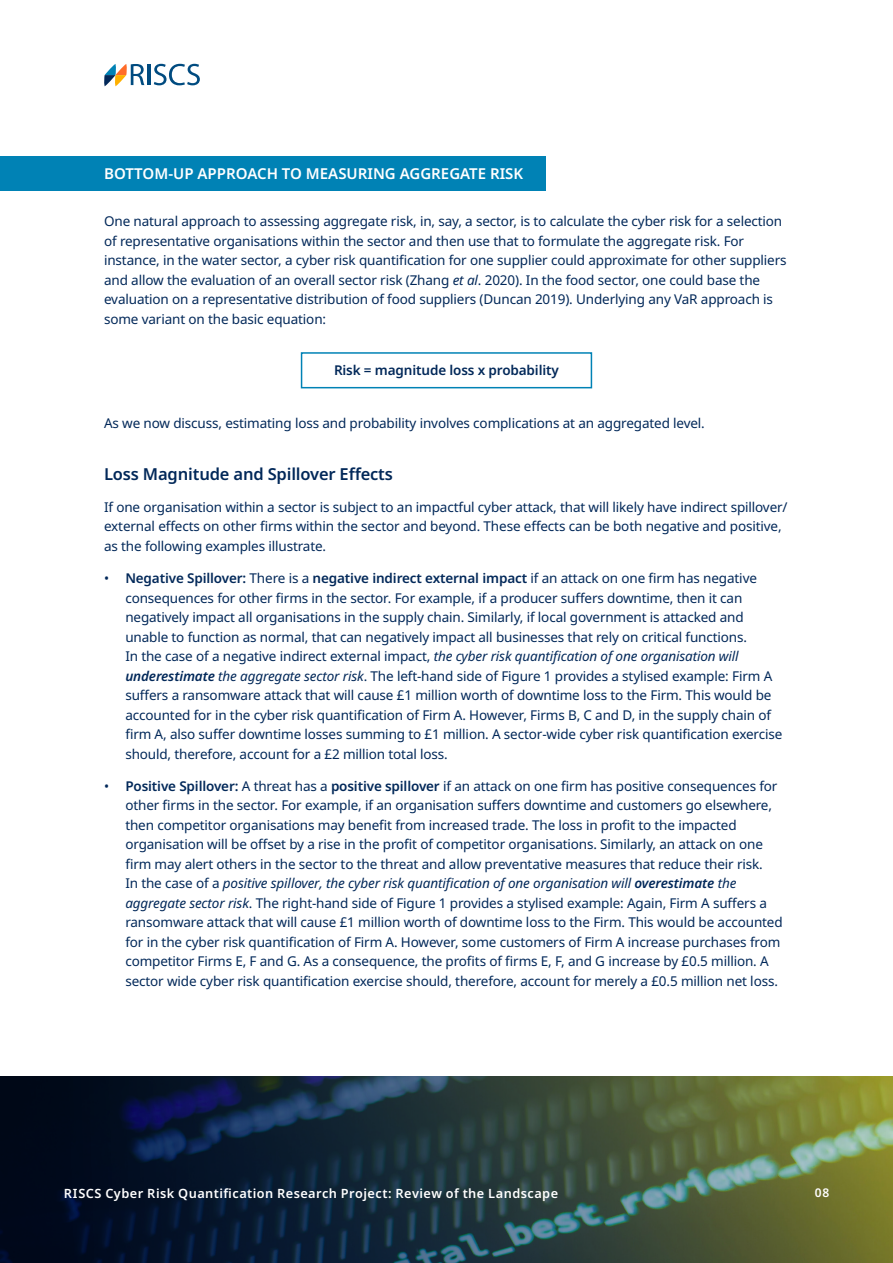
<style>
.page{position:relative;width:893px;height:1263px;background:#fff}
.page>*{position:absolute;margin:0;border:0;box-sizing:border-box;transform-origin:0 0}
.t1{font:600 16.5px "Noto Sans";letter-spacing:-.01em;color:#022859}
.t2{font:600 15px "Noto Sans";color:#fff}
.t3{font:13.5px/19.5px "Noto Sans";letter-spacing:-.01em;color:#022859}
.t4{font:600 13.5px "Noto Sans";letter-spacing:-.01em;color:#022859}
.t5{font:600 12.75px "Noto Sans";letter-spacing:.035em;color:#fff}
.t6{font:600 12px "Noto Sans";color:#fff}
.s1{font-style:italic}
.s2{font-weight:600}
.s3{font-weight:600;font-style:italic}
</style>
<div class="page">
<div style="left:0;top:156px;width:545px;height:35px;background:#0082b5"></div>
<div style="left:301px;top:352px;width:291px;height:36px;border:2px solid #0082b5"></div>
<img style="left:0;top:1076px;width:893px;height:187px">
<svg style="left:104px;top:64px;width:40px;height:22px"></svg>
<hr style="left:147px;top:64px;width:3px;height:21px;background:#004b80">
<svg style="left:154px;top:64px;width:46px;height:21px"></svg>
<p class="t2" style="left:104px;top:163px;width:421px">BOTTOM-UP APPROACH TO MEASURING AGGREGATE RISK</p>
<p class="t3" style="left:104px;top:212px;width:684px">One natural approach to assessing aggregate risk, in, say, a sector, is to calculate the cyber risk for a selection of representative organisations within the sector and then use that to formulate the aggregate risk. For instance, in the water sector, a cyber risk quantification for one supplier could approximate for other suppliers and allow the evaluation of an overall sector risk (Zhang <span class="s1">et al</span>. 2020). In the food sector, one could base the evaluation on a representative distribution of food suppliers (Duncan 2019). Underlying any VaR approach is some variant on the basic equation:</p>
<p class="t4" style="left:334px;top:361px;width:226px">Risk = magnitude loss x probability</p>
<p class="t3" style="left:104px;top:414px;width:602px">As we now discuss, estimating loss and probability involves complications at an aggregated level.</p>
<p class="t1" style="left:104px;top:462px;width:290px">Loss Magnitude and Spillover Effects</p>
<p class="t3" style="left:104px;top:498px;width:685px">If one organisation within a sector is subject to an impactful cyber attack, that will likely have indirect spillover/ external effects on other firms within the sector and beyond. These effects can be both negative and positive, as the following examples illustrate.</p>
<p class="t3" style="left:125px;top:569px;width:658px;text-indent:-21px">• <span class="s2">Negative Spillover:</span> There is a <span class="s2">negative indirect external impact</span> if an attack on one firm has negative consequences for other firms in the sector. For example, if a producer suffers downtime, then it can negatively impact all organisations in the supply chain. Similarly, if local government is attacked and unable to function as normal, that can negatively impact all businesses that rely on critical functions.<br>In the case of a negative indirect external impact, <span class="s1">the cyber risk quantification of one organisation will </span><span class="s3">underestimate</span> <span class="s1">the aggregate sector risk</span>. The left-hand side of Figure 1 provides a stylised example: Firm A suffers a ransomware attack that will cause £1 million worth of downtime loss to the Firm. This would be accounted for in the cyber risk quantification of Firm A. However, Firms B, C and D, in the supply chain of firm A, also suffer downtime losses summing to £1 million. A sector-wide cyber risk quantification exercise should, therefore, account for a £2 million total loss.</p>
<p class="t3" style="left:125px;top:777px;width:659px;text-indent:-21px">• <span class="s2">Positive Spillover:</span> A threat has a <span class="s2">positive spillover</span> if an attack on one firm has positive consequences for other firms in the sector. For example, if an organisation suffers downtime and customers go elsewhere, then competitor organisations may benefit from increased trade. The loss in profit to the impacted organisation will be offset by a rise in the profit of competitor organisations. Similarly, an attack on one firm may alert others in the sector to the threat and allow preventative measures that reduce their risk.<br>In the case of a <span class="s1">positive spillover, the cyber risk quantification of one organisation will</span> <span class="s3">overestimate</span> <span class="s1">the aggregate sector risk</span>. The right-hand side of Figure 1 provides a stylised example: Again, Firm A suffers a ransomware attack that will cause £1 million worth of downtime loss to the Firm. This would be accounted for in the cyber risk quantification of Firm A. However, some customers of Firm A increase purchases from competitor Firms E, F and G. As a consequence, the profits of firms E, F, and G increase by £0.5 million. A sector wide cyber risk quantification exercise should, therefore, account for merely a £0.5 million net loss.</p>
<p class="t5" style="left:64px;top:1184px;width:496px">RISCS Cyber Risk Quantification Research Project: Review of the Landscape</p>
<p class="t6" style="left:815px;top:1184px;width:16px">08</p>
</div>
